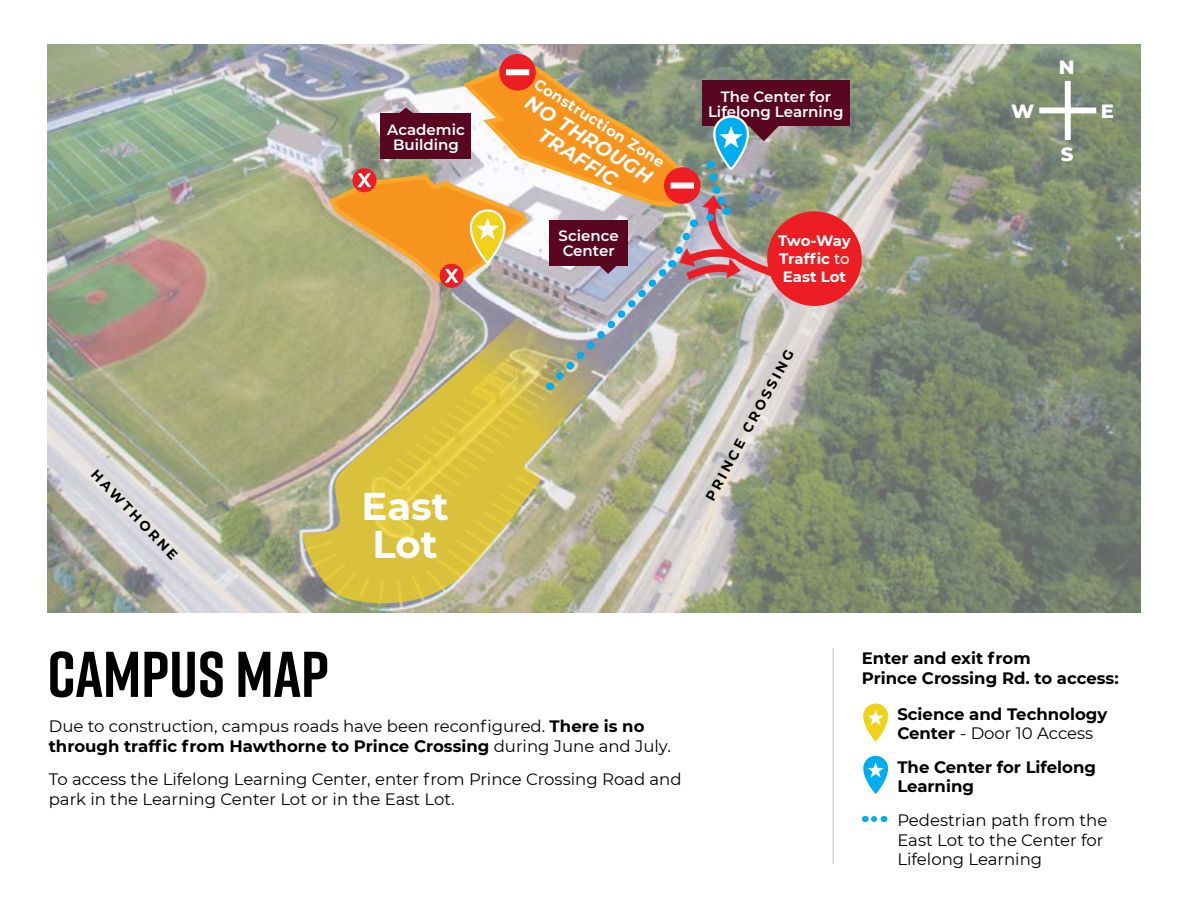
<style>
.page{position:relative;width:1188px;height:918px;background:#fff}
.page>*{position:absolute;margin:0;border:0;box-sizing:border-box;transform-origin:0 0}
.t1{font:700 64.5px "Rift";color:#000}
.t2{font:700 38.7px/38.7px "Montserrat";color:#fff}
.t3{font:italic 700 19.5px "Montserrat";color:#fff}
.t4{font:800 19.5px "Montserrat";color:#fff}
.t5{font:16.5px/19.8px "Montserrat";color:#000}
.t6{font:700 16.5px/19.8px "Montserrat";color:#000}
.t7{font:600 15px/15px "Montserrat";color:#fff;text-align:center}
.t8{font:700 15px/18px "Montserrat";letter-spacing:-.005em;color:#fff;text-align:justify}
.t9{font:700 13.5px "Montserrat";color:#000}
.s1{font-weight:500}
.s2{font-weight:700}
.s3{font-weight:400}
</style>
<div class="page">
<img style="left:48px;top:45px;width:1092px;height:568px">
<svg style="left:301px;top:317px;width:343px;height:288px;background:#c5b96b"></svg>
<div style="left:702px;top:81px;width:148px;height:45px;background:#590720"></div>
<div style="left:1065px;top:81px;width:6px;height:59px;background:#fff"></div>
<div style="left:1039px;top:108px;width:57px;height:5px;background:#fff"></div>
<svg style="left:863px;top:704px;width:25px;height:38px"></svg>
<svg style="left:863px;top:756px;width:25px;height:38px"></svg>
<hr style="left:832px;top:648px;width:2px;height:216px;background:#d1d3d4">
<svg style="left:865px;top:816px;width:9px;height:6px"></svg>
<div style="left:767px;top:211px;width:95px;height:95px;background:#ed1d24;border-radius:50%"></div>
<div style="left:499px;top:54px;width:37px;height:37px;background:#ed1d24;border-radius:50%"></div>
<img style="left:326px;top:64px;width:453px;height:326px">
<p class="t9" style="left:101px;top:465px;width:120px;rotate:47deg">HAWTHORNE</p>
<p class="t8" style="left:541px;top:75px;width:153px;rotate:32deg">Construction Zone</p>
<p class="t3" style="left:535px;top:89px;width:147px;rotate:32deg">NO THROUGH</p>
<p class="t7" style="left:387px;top:121px;width:79px">Academic</p>
<p class="t3" style="left:547px;top:121px;width:91px;rotate:32deg">TRAFFIC</p>
<p class="t7" style="left:393px;top:136px;width:67px">Building</p>
<h2 class="t2" style="left:362px;top:485px;width:89px">East<br>Lot</h2>
<p class="t7" style="left:559px;top:228px;width:62px;text-align:left">Science<br>Center</p>
<p class="t7" style="left:708px;top:88px;width:137px">The Center for<br>Lifelong Learning</p>
<p class="t8" style="left:778px;top:231px;width:74px">Two-Way Traffic <span class="s1">to </span>East Lot</p>
<p class="t9" style="left:701px;top:495px;width:171px;rotate:-62deg">PRINCE CROSSING</p>
<p class="t4" style="left:1059px;top:53px;width:17px">N</p>
<p class="t4" style="left:1011px;top:97px;width:25px">W</p>
<p class="t4" style="left:1101px;top:97px;width:15px">E</p>
<p class="t4" style="left:1061px;top:140px;width:14px">S</p>
<h1 class="t1" style="left:47px;top:628px;width:283px">CAMPUS MAP</h1>
<p class="t5" style="left:49px;top:715px;width:624px">Due to construction, campus roads have been reconfigured. <span class="s2">There is no through traffic from Hawthorne to Prince Crossing</span> during June and July.</p>
<p class="t5" style="left:49px;top:768px;width:634px">To access the Lifelong Learning Center, enter from Prince Crossing Road and park in the Learning Center Lot or in the East Lot.</p>
<p class="t6" style="left:862px;top:647px;width:258px">Enter and exit from<br>Prince Crossing Rd. to access:</p>
<p class="t6" style="left:897px;top:703px;width:211px">Science and Technology<br>Center <span class="s3">- Door 10 Access</span></p>
<p class="t6" style="left:897px;top:756px;width:200px">The Center for Lifelong<br>Learning</p>
<p class="t5" style="left:897px;top:809px;width:212px">Pedestrian path from the<br>East Lot to the Center for<br>Lifelong Learning</p>
</div>
